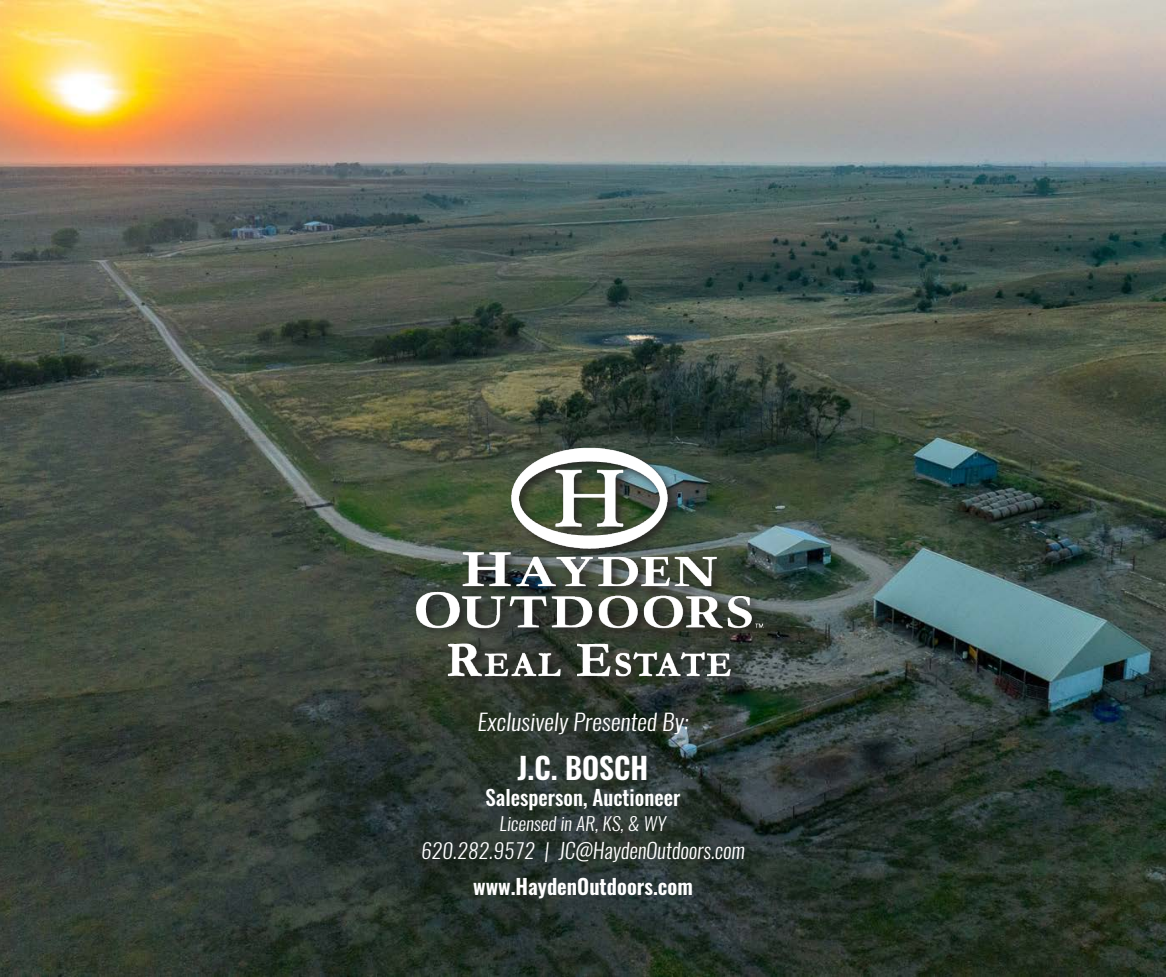
<style>
.page{position:relative;width:1166px;height:977px;background:#fff}
.page>*{position:absolute;margin:0;border:0;box-sizing:border-box;transform-origin:0 0}
.t1{font:600 29.75px "Oswald";color:#fff}
.t2{font:italic 300 22.57px "Oswald";color:#fff;scale:1.09 1}
.t3{font:italic 300 21px "Oswald";color:#fff}
.t4{font:500 21px "Oswald";color:#fff}
.t5{font:600 21px "Oswald";color:#fff}
.t6{font:italic 300 18.2px "Oswald";color:#fff;scale:1.05 1}
.s1{font-size:20.65px}
</style>
<div class="page">
<img style="left:0;top:0;width:1166px;height:976px">
<div style="left:414px;top:445px;width:359px;height:243px;background:#231f20;opacity:.75"></div>
<img style="left:401px;top:430px;width:364px;height:258px">
<p class="t2" style="left:477px;top:706px;width:195px">Exclusively Presented By:</p>
<p class="t1" style="left:517px;top:747px;width:132px">J.C. BOSCH</p>
<p class="t4" style="left:485px;top:782px;width:196px">Salesperson, Auctioneer</p>
<p class="t6" style="left:499px;top:810px;width:160px">Licensed in AR, KS, &amp; WY</p>
<p class="t3" style="left:421px;top:835px;width:325px"><span class="s1">620.282.9572 |</span> JC@HaydenOutdoors.com</p>
<p class="t5" style="left:473px;top:872px;width:221px">www.HaydenOutdoors.com</p>
</div>
